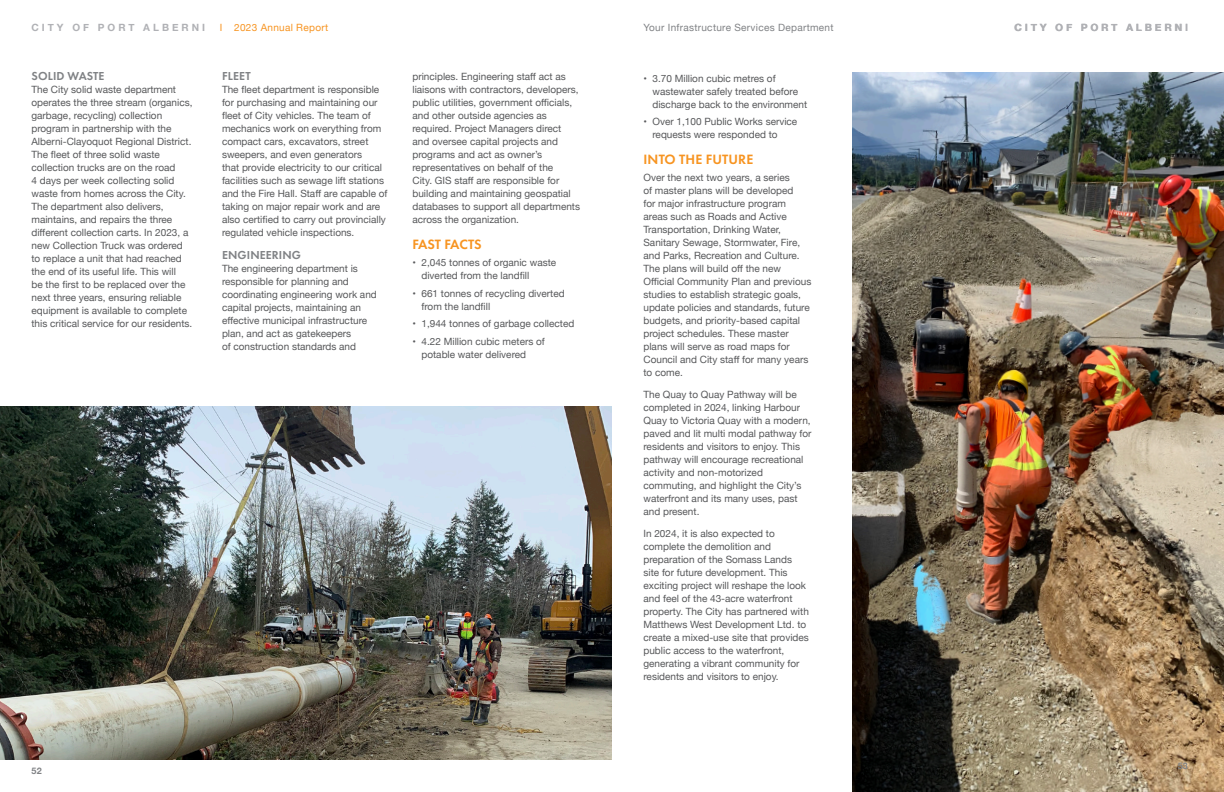
<style>
.page{position:relative;width:1224px;height:792px;background:#fff}
.page>*{position:absolute;margin:0;border:0;box-sizing:border-box;transform-origin:0 0}
.H3_Orange{font:600 14px "Futura PT";letter-spacing:.01em;color:#f79421}
.H3_Orange-2{font:600 14px "Futura PT";letter-spacing:-.01em;color:#f79421}
.H4_Grey{font:600 12px "Futura PT";letter-spacing:.01em;color:#808285}
._10pt{font:10px/13px "Helvetica Neue";color:#57585a}
.Header_Text_Section{font:10px "Helvetica Neue";letter-spacing:.03em;color:#808285}
.Footer_Text{font:700 10px "Helvetica Neue";letter-spacing:.3em;color:#b0b1b5}
.t1{font:10px "Helvetica Neue";letter-spacing:.03em;color:#f79421}
.Footer_Text-2{font:700 9px "Helvetica Neue";color:#808285}
.s1{font-weight:400}
</style>
<div class="page">
<img style="left:852px;top:72px;width:372px;height:720px">
<img style="left:0;top:406px;width:612px;height:354px">
<p class="Footer_Text" style="left:32px;top:19px;width:175px">CITY OF PORT ALBERNI</p>
<p class="t1" style="left:220px;top:20px;width:110px">I 2023 Annual Report</p>
<p class="H4_Grey" style="left:32px;top:68px;width:75px">SOLID WASTE</p>
<p class="_10pt" style="left:32px;top:83px;width:163px">The City solid waste department operates the three stream (organics, garbage, recycling) collection program in partnership with the Alberni-Clayoquot Regional District.<br>The fleet of three solid waste collection trucks are on the road<br>4 days per week collecting solid waste from homes across the City.<br>The department also delivers, maintains, and repairs the three different collection carts. In 2023, a new Collection Truck was ordered to replace a unit that had reached the end of its useful life. This will<br>be the first to be replaced over the next three years, ensuring reliable equipment is available to complete this critical service for our residents.</p>
<p class="H4_Grey" style="left:222px;top:68px;width:30px">FLEET</p>
<p class="_10pt" style="left:222px;top:83px;width:167px">The fleet department is responsible for purchasing and maintaining our fleet of City vehicles. The team of mechanics work on everything from compact cars, excavators, street sweepers, and even generators<br>that provide electricity to our critical facilities such as sewage lift stations and the Fire Hall. Staff are capable of taking on major repair work and are also certified to carry out provincially regulated vehicle inspections.</p>
<p class="H4_Grey" style="left:222px;top:248px;width:81px">ENGINEERING</p>
<p class="_10pt" style="left:222px;top:263px;width:156px">The engineering department is responsible for planning and coordinating engineering work and capital projects, maintaining an effective municipal infrastructure plan, and act as gatekeepers<br>of construction standards and</p>
<p class="_10pt" style="left:412px;top:71px;width:169px">principles. Engineering staff act as liaisons with contractors, developers, public utilities, government officials, and other outside agencies as required. Project Managers direct and oversee capital projects and programs and act as owner’s representatives on behalf of the<br>City. GIS staff are responsible for building and maintaining geospatial databases to support all departments across the organization.</p>
<p class="H3_Orange-2" style="left:413px;top:235px;width:70px">FAST FACTS</p>
<p class="_10pt" style="left:422px;top:257px;width:136px;text-indent:-9px">• 2,045 tonnes of organic waste diverted from the landfill</p>
<p class="_10pt" style="left:422px;top:287px;width:145px;text-indent:-9px">• 661 tonnes of recycling diverted from the landfill</p>
<p class="_10pt" style="left:412px;top:318px;width:163px">• 1,944 tonnes of garbage collected</p>
<p class="_10pt" style="left:422px;top:335px;width:125px;text-indent:-9px">• 4.22 Million cubic meters of potable water delivered</p>
<p class="Footer_Text-2" style="left:32px;top:764px;width:12px">52</p>
<p class="Header_Text_Section" style="left:644px;top:20px;width:192px">Your Infrastructure Services Department</p>
<p class="Footer_Text" style="left:1015px;top:19px;width:175px">CITY OF PORT ALBERN<span class="s1">I</span></p>
<p class="_10pt" style="left:652px;top:72px;width:156px;text-indent:-9px">• 3.70 Million cubic metres of wastewater safely treated before discharge back to the environment</p>
<p class="_10pt" style="left:652px;top:116px;width:146px;text-indent:-9px">• Over 1,100 Public Works service requests were responded to</p>
<p class="H3_Orange" style="left:644px;top:150px;width:111px">INTO THE FUTURE</p>
<p class="_10pt" style="left:644px;top:172px;width:169px">Over the next two years, a series<br>of master plans will be developed<br>for major infrastructure program areas such as Roads and Active Transportation, Drinking Water, Sanitary Sewage, Stormwater, Fire, and Parks, Recreation and Culture.<br>The plans will build off the new Official Community Plan and previous studies to establish strategic goals, update policies and standards, future budgets, and priority-based capital project schedules. These master plans will serve as road maps for Council and City staff for many years to come.</p>
<p class="_10pt" style="left:644px;top:389px;width:170px">The Quay to Quay Pathway will be completed in 2024, linking Harbour<br>Quay to Victoria Quay with a modern, paved and lit multi modal pathway for residents and visitors to enjoy. This pathway will encourage recreational activity and non-motorized commuting, and highlight the City’s waterfront and its many uses, past and present.</p>
<p class="_10pt" style="left:644px;top:528px;width:167px">In 2024, it is also expected to complete the demolition and preparation of the Somass Lands site for future development. This exciting project will reshape the look and feel of the 43-acre waterfront property. The City has partnered with Matthews West Development Ltd. to create a mixed-use site that provides public access to the waterfront, generating a vibrant community for residents and visitors to enjoy.</p>
<p class="Footer_Text-2" style="left:1178px;top:758px;width:12px">53</p>
<p class="Footer_Text-2" style="left:1182px;top:764px;width:12px">53</p>
</div>
